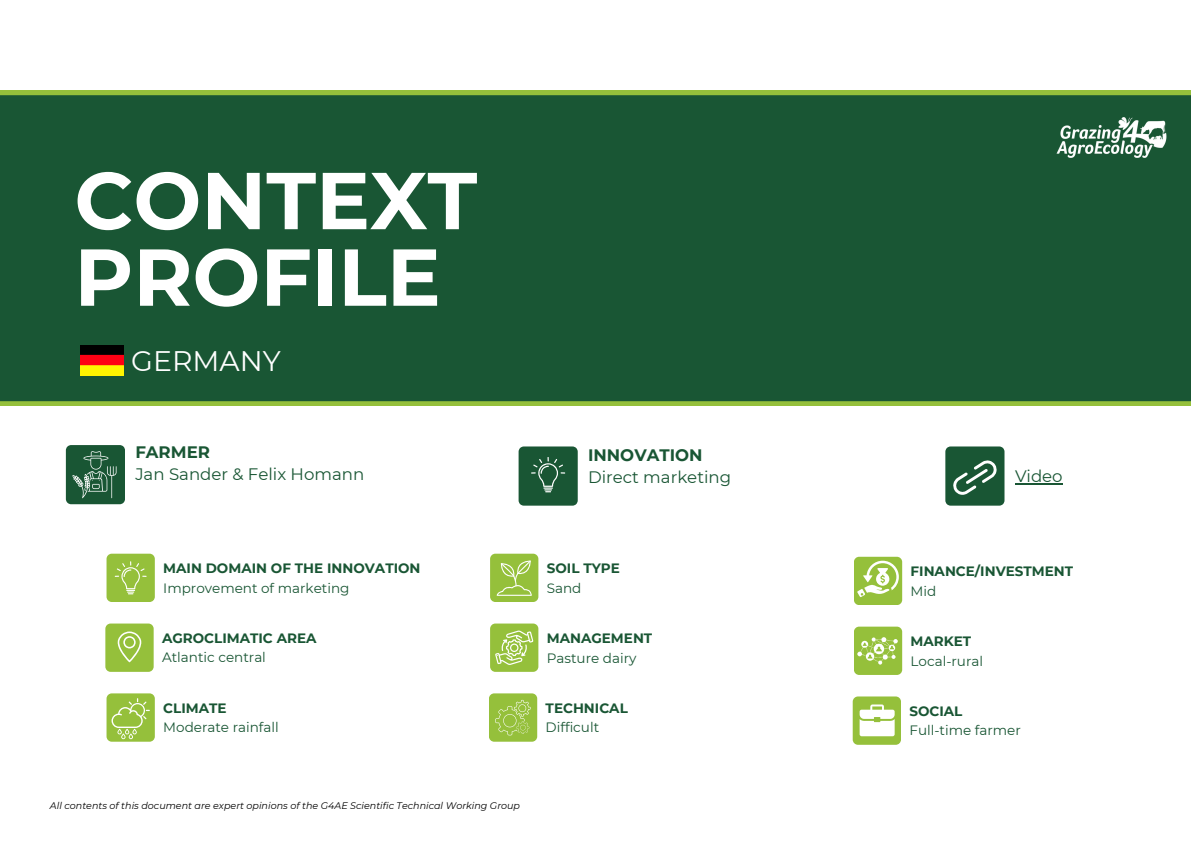
<style>
.page{position:relative;width:1191px;height:843px;background:#fff}
.page>*{position:absolute;margin:0;border:0;box-sizing:border-box;transform-origin:0 0}
.t1{font:700 80.4px/76.5px "Montserrat";color:#fff}
.t2{font:28.2px "Montserrat";color:#fff}
.t3{font:16.6px "Montserrat";color:#195634}
.t4{font:700 16.6px "Montserrat";color:#195634}
.t5{font:13.5px "Montserrat";color:#195634}
.t6{font:700 13.5px "Montserrat";color:#195634}
.t7{font:italic 9.6px "Montserrat";color:#000}
</style>
<div class="page">
<div style="left:0;top:91px;width:1190px;height:314px;background:#195634"></div>
<img style="left:1051px;top:114px;width:119px;height:48px">
<svg style="left:66px;top:445px;width:59px;height:59px;background:#2f6648"></svg>
<div style="left:106px;top:553px;width:49px;height:48px;background:#95c03b;border-radius:5px"></div>
<svg style="left:115px;top:561px;width:31px;height:33px"></svg>
<div style="left:105px;top:623px;width:49px;height:48px;background:#95c03b;border-radius:5px"></div>
<svg style="left:118px;top:631px;width:23px;height:31px"></svg>
<div style="left:106px;top:693px;width:49px;height:48px;background:#95c03b;border-radius:5px"></div>
<svg style="left:111px;top:698px;width:39px;height:41px"></svg>
<div style="left:490px;top:553px;width:48px;height:48px;background:#95c03b;border-radius:5px"></div>
<div style="left:490px;top:623px;width:48px;height:48px;background:#95c03b;border-radius:5px"></div>
<div style="left:489px;top:693px;width:48px;height:48px;background:#95c03b;border-radius:5px"></div>
<div style="left:853px;top:556px;width:49px;height:49px;background:#95c03b;border-radius:5px"></div>
<div style="left:853px;top:626px;width:49px;height:48px;background:#95c03b;border-radius:5px"></div>
<div style="left:852px;top:696px;width:48px;height:48px;background:#95c03b;border-radius:5px"></div>
<svg style="left:496px;top:560px;width:35px;height:35px"></svg>
<svg style="left:495px;top:630px;width:38px;height:34px"></svg>
<svg style="left:495px;top:699px;width:35px;height:36px"></svg>
<svg style="left:857px;top:560px;width:41px;height:37px"></svg>
<svg style="left:857px;top:637px;width:40px;height:27px"></svg>
<svg style="left:859px;top:704px;width:35px;height:31px"></svg>
<svg style="left:518px;top:446px;width:59px;height:59px;background:#286141"></svg>
<svg style="left:945px;top:446px;width:59px;height:59px;background:#33694b"></svg>
<img style="left:80px;top:345px;width:43px;height:30px">
<hr style="left:1014px;top:483px;width:48px;height:2px;background:#195634">
<h1 class="t1" style="left:74px;top:162px;width:404px">CONTEXT<br>PROFILE</h1>
<h5 class="t2" style="left:131px;top:343px;width:151px">GERMANY</h5>
<p class="t4" style="left:135px;top:441px;width:76px">FARMER</p>
<h4 class="t4" style="left:588px;top:444px;width:116px">INNOVATION</h4>
<h6 class="t3" style="left:135px;top:463px;width:230px">Jan Sander &amp; Felix Homann</h6>
<p class="t3" style="left:588px;top:467px;width:145px">Direct marketing</p>
<h5 class="t3" style="left:1014px;top:466px;width:49px">Video</h5>
<h2 class="t6" style="left:163px;top:560px;width:259px">MAIN DOMAIN OF THE INNOVATION</h2>
<h3 class="t6" style="left:546px;top:560px;width:75px">SOIL TYPE</h3>
<h3 class="t6" style="left:910px;top:563px;width:164px">FINANCE/INVESTMENT</h3>
<h6 class="t5" style="left:163px;top:579px;width:188px">Improvement of marketing</h6>
<h6 class="t5" style="left:546px;top:579px;width:36px">Sand</h6>
<h6 class="t5" style="left:910px;top:582px;width:27px">Mid</h6>
<p class="t6" style="left:162px;top:629px;width:156px">AGROCLIMATIC AREA</p>
<h4 class="t6" style="left:546px;top:629px;width:107px">MANAGEMENT</h4>
<h4 class="t6" style="left:910px;top:632px;width:62px">MARKET</h4>
<p class="t5" style="left:162px;top:649px;width:105px">Atlantic central</p>
<p class="t5" style="left:546px;top:649px;width:91px">Pasture dairy</p>
<p class="t5" style="left:910px;top:652px;width:74px">Local-rural</p>
<p class="t6" style="left:163px;top:699px;width:65px">CLIMATE</p>
<p class="t6" style="left:545px;top:699px;width:84px">TECHNICAL</p>
<p class="t6" style="left:909px;top:702px;width:54px">SOCIAL</p>
<h5 class="t5" style="left:163px;top:719px;width:117px">Moderate rainfall</h5>
<h5 class="t5" style="left:545px;top:719px;width:55px">Difficult</h5>
<h5 class="t5" style="left:909px;top:722px;width:113px">Full-time farmer</h5>
<p class="t7" style="left:50px;top:799px;width:471px">All contents of this document are expert opinions of the G4AE Scientific Technical Working Group</p>
</div>
